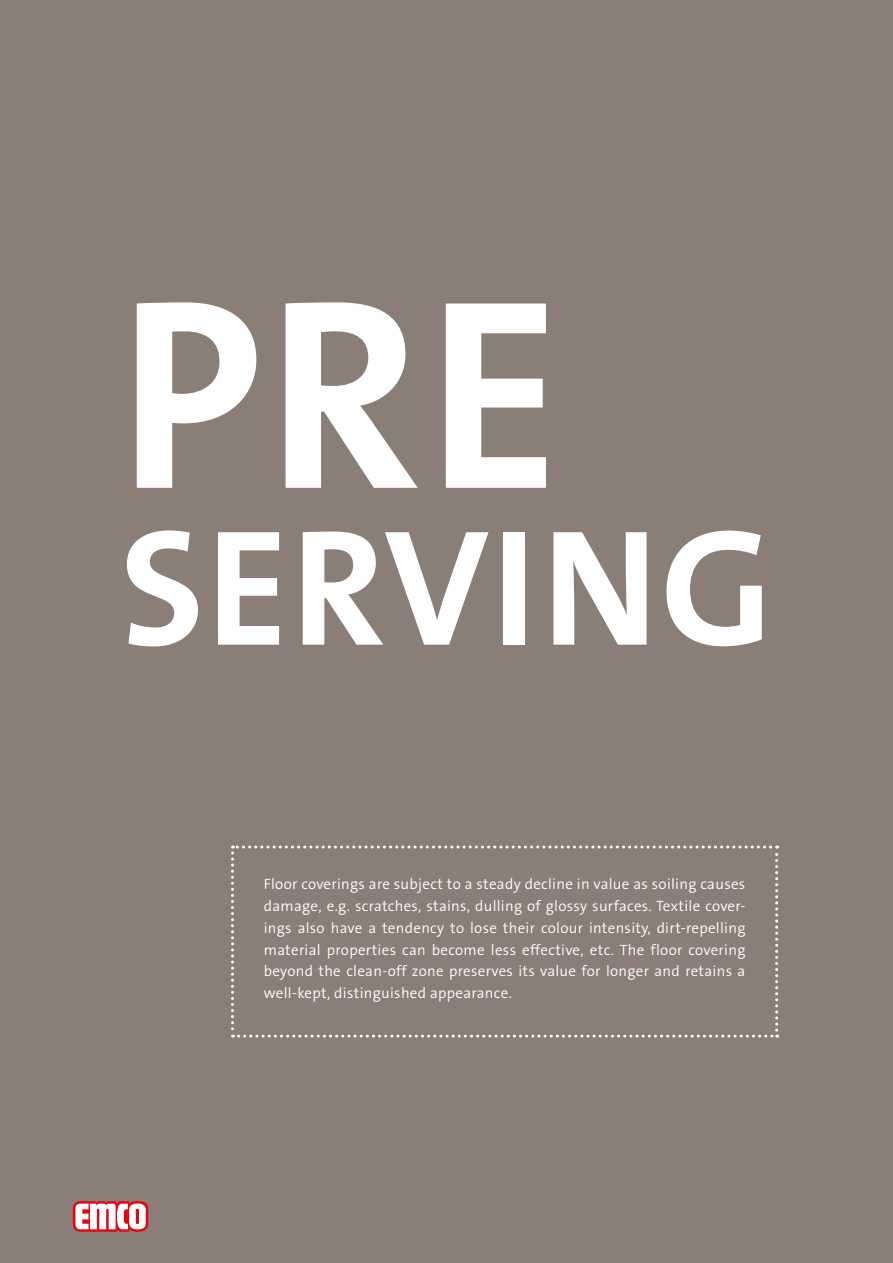
<style>
.page{position:relative;width:893px;height:1263px;background:#8b7e76}
.page>*{position:absolute;margin:0;border:0;box-sizing:border-box;transform-origin:0 0}
.t1{font:700 273px "The Sans Os F";color:#fff}
.t2{font:700 166.5px "The Sans Os F";letter-spacing:.015em;color:#fff}
.t3{font:300 15px/21.8px "The Sans Os F";letter-spacing:.02em;color:#fff;text-align:justify}
</style>
<div class="page">
<svg style="left:231px;top:845px;width:547px;height:192px"></svg>
<svg style="left:73px;top:1201px;width:75px;height:31px;background:#ef9da2"></svg>
<h1 class="t1" style="left:118px;top:220px;width:445px">PRE</h1>
<h2 class="t2" style="left:120px;top:481px;width:654px">SERVING</h2>
<p class="t3" style="left:264px;top:873px;width:483px">Floor coverings are subject to a steady decline in value as soiling causes damage, e.g. scratches, stains, dulling of glossy surfaces. Textile cover&shy;ings also have a tendency to lose their colour intensity, dirt-repelling material properties can become less effective, etc. The floor covering beyond the clean-off zone preserves its value for longer and retains a well-kept, distinguished appearance.</p>
</div>
